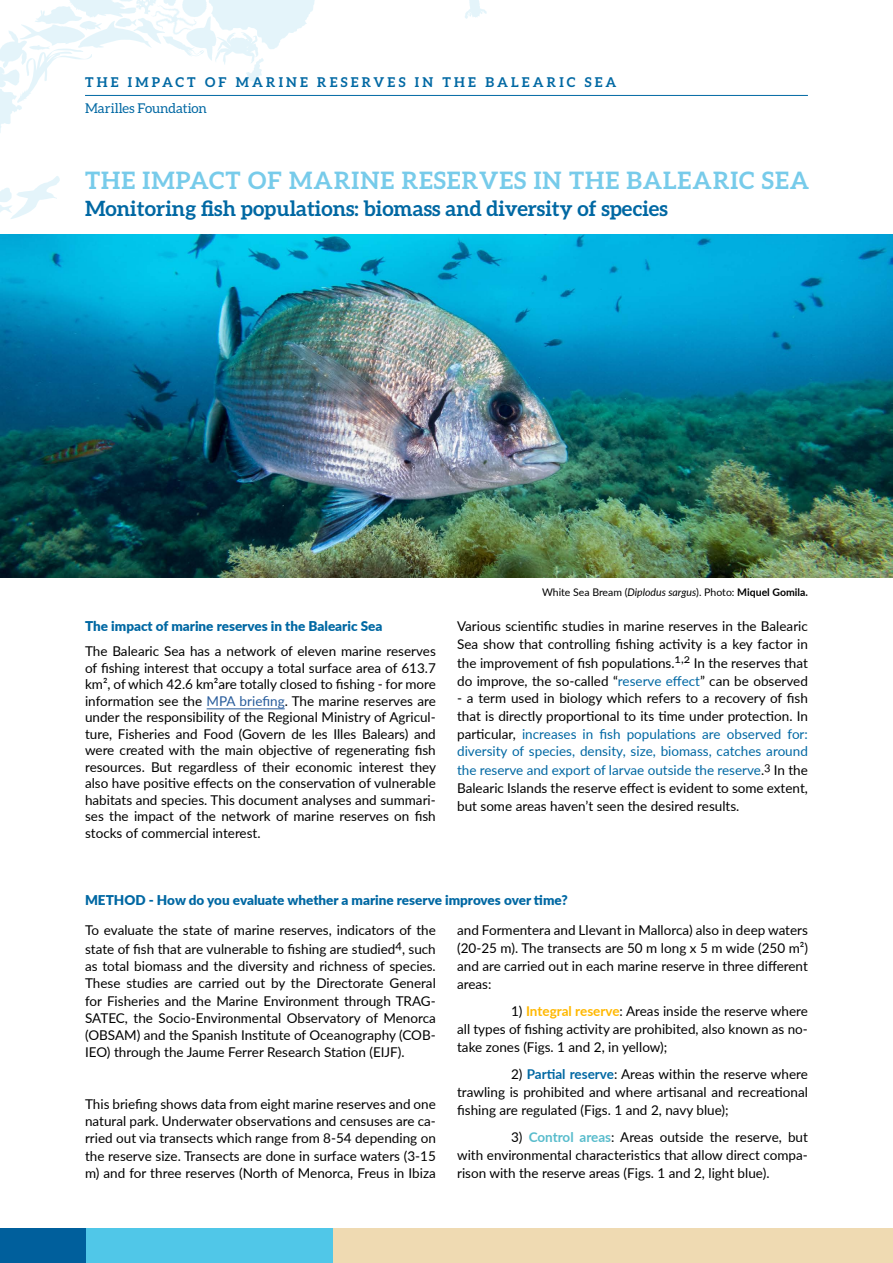
<style>
.page{position:relative;width:893px;height:1263px;background:#fff}
.page>*{position:absolute;margin:0;border:0;box-sizing:border-box;transform-origin:0 0}
.t1{font:700 24px "Aleo";letter-spacing:.04em;color:#77cbea}
.t2{font:700 21px "Aleo";color:#0068a3}
.t3{font:13.5px/16.5px "Lato";color:#000;text-align:justify}
.t4{font:900 13.5px "Lato";color:#0068a3}
.t5{font:700 13.5px "Aleo";letter-spacing:.235em;color:#0068a3}
.t6{font:13.5px "Aleo";color:#0068a3}
.t7{font:10.5px "Lato";color:#000}
.s1{color:#275b9b}
.s2{font-style:italic}
.s3{font-weight:700}
.s4{color:#0068a3}
.s5{font-weight:700;color:#ffb800}
.s6{font-weight:700;color:#0068a3}
.s7{font-weight:700;color:#58bccc}
</style>
<div class="page">
<svg style="left:465px;top:0;width:22px;height:19px"></svg>
<svg style="left:0;top:0;width:346px;height:219px"></svg>
<hr style="left:85px;top:95px;width:723px;height:1px;background:#0068a3">
<div style="left:85px;top:1229px;width:248px;height:34px;background:#50c7e8"></div>
<div style="left:333px;top:1229px;width:560px;height:34px;background:#efdab2"></div>
<div style="left:0;top:1229px;width:85px;height:34px;background:#005f9c"></div>
<hr style="left:207px;top:708px;width:78px;height:1px;background:#275b9b">
<img style="left:0;top:235px;width:893px;height:343px">
<p class="t5" style="left:85px;top:74px;width:533px">THE IMPACT OF MARINE RESERVES IN THE BALEARIC SEA</p>
<p class="t6" style="left:85px;top:100px;width:123px">Marilles Foundation</p>
<h1 class="t1" style="left:85px;top:167px;width:726px">THE IMPACT OF MARINE RESERVES IN THE BALEARIC SEA</h1>
<h2 class="t2" style="left:85px;top:197px;width:584px">Monitoring fish populations: biomass and diversity of species</h2>
<p class="t4" style="left:85px;top:616px;width:299px">The impact of marine reserves in the Balearic Sea</p>
<p class="t3" style="left:85px;top:642px;width:353px">The Balearic Sea has a network of eleven marine reserves of fishing interest that occupy a total surface area of 613.7 km², of which 42.6 km²are totally closed to fishing - for more information see the <span class="s1">MPA briefing</span>. The marine reserves are under the responsibility of the Regional Ministry of Agricul&shy;ture, Fisheries and Food (Govern de les Illes Balears) and were created with the main objective of regenerating fish resources. But regardless of their economic interest they also have positive effects on the conservation of vulnerable habitats and species. This document analyses and summari&shy;ses the impact of the network of marine reserves on fish stocks of commercial interest.</p>
<p class="t7" style="left:542px;top:585px;width:267px">White Sea Bream (<span class="s2">Diplodus sargus</span>). Photo: <span class="s3">Miquel Gomila.</span></p>
<p class="t3" style="left:457px;top:617px;width:352px;line-height:17.7px">Various scientific studies in marine reserves in the Balearic<br>Sea show that controlling fishing activity is a key factor in</p>
<p class="t3" style="left:457px;top:653px;width:352px;line-height:17.7px">the improvement of fish populations.<sup>1,2</sup> In the reserves that do improve, the so-called “<span class="s4">reserve effect</span>” can be observed</p>
<p class="t3" style="left:457px;top:689px;width:352px;line-height:17.7px">- a term used in biology which refers to a recovery of fish that is directly proportional to its time under protection. In particular, <span class="s4">increases in fish populations are observed for: diversity of species, density, size, biomass, catches around</span></p>
<p class="t3" style="left:457px;top:761px;width:352px;line-height:17.7px"><span class="s4">the reserve and export of larvae outside the reserve</span>.<sup>3</sup> In the Balearic Islands the reserve effect is evident to some extent, but some areas haven’t seen the desired results.</p>
<p class="t4" style="left:85px;top:889px;width:484px">METHOD - How do you evaluate whether a marine reserve improves over time?</p>
<p class="t3" style="left:85px;top:920px;width:352px;line-height:18.8px">To evaluate the state of marine reserves, indicators of the state of fish that are vulnerable to fishing are studied<sup>4</sup>, such</p>
<p class="t3" style="left:85px;top:957px;width:352px;line-height:17.2px">as total biomass and the diversity and richness of species.<br>These studies are carried out by the Directorate General for Fisheries and the Marine Environment through TRAG-SATEC, the Socio-Environmental Observatory of Menorca (OBSAM) and the Spanish Institute of Oceanography (COB-IEO) through the Jaume Ferrer Research Station (EIJF).</p>
<p class="t3" style="left:85px;top:1095px;width:352px;line-height:17.2px">This briefing shows data from eight marine reserves and one natural park. Underwater observations and censuses are ca&shy;rried out via transects which range from 8-54 depending on the reserve size. Transects are done in surface waters (3-15 m) and for three reserves (North of Menorca, Freus in Ibiza</p>
<p class="t3" style="left:457px;top:920px;width:352px;line-height:18.1px">and Formentera and Llevant in Mallorca) also in deep waters (20-25 m). The transects are 50 m long x 5 m wide (250 m²) and are carried out in each marine reserve in three different areas:</p>
<p class="t3" style="left:457px;top:1001px;width:352px;line-height:18.1px;text-indent:54px">1) <span class="s5">Integral reserve</span>: Areas inside the reserve where all types of fishing activity are prohibited, also known as no&shy;take zones (Figs. 1 and 2, in yellow);</p>
<p class="t3" style="left:457px;top:1064px;width:352px;line-height:18.1px;text-indent:54px">2) <span class="s6">Partial reserve</span>: Areas within the reserve where trawling is prohibited and where artisanal and recreational fishing are regulated (Figs. 1 and 2, navy blue);</p>
<p class="t3" style="left:457px;top:1127px;width:352px;line-height:18.1px;text-indent:54px">3) <span class="s7">Control areas</span>: Areas outside the reserve, but with environmental characteristics that allow direct compa&shy;rison with the reserve areas (Figs. 1 and 2, light blue).</p>
</div>
